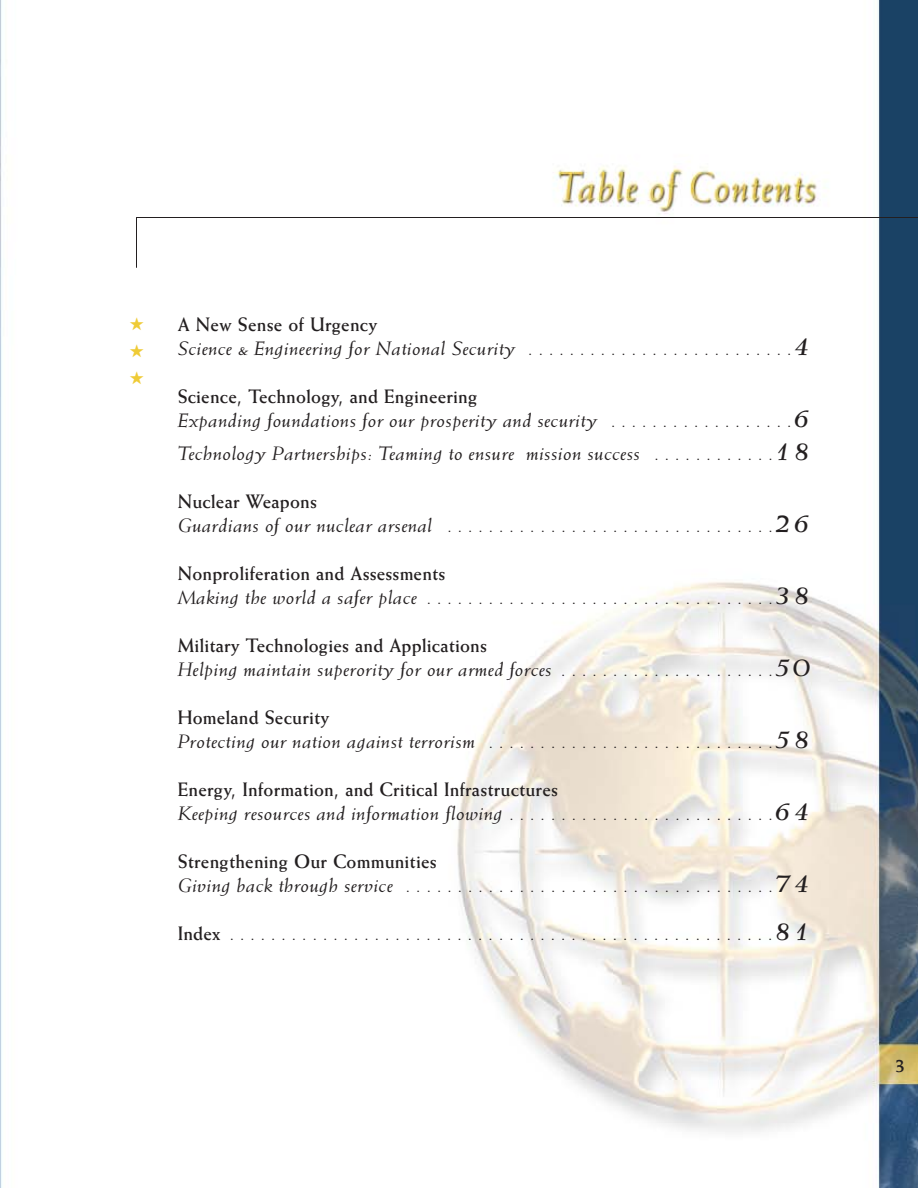
<style>
.page{position:relative;width:918px;height:1188px;background:#fff}
.page>*{position:absolute;margin:0;border:0;box-sizing:border-box;transform-origin:0 0}
.t1{font:700 21px "Weiss";color:#231f20}
.t2{font:italic 19.5px/24px "Weiss";letter-spacing:.01em;color:#231f20;scale:1.15 1}
.t3{font:18px/27px "Zapf Dingbats ITC";color:#efcb36;text-align:justify}
.s1{font-weight:700;font-style:normal}
.s2{font-size:36px}
</style>
<div class="page">
<img style="left:0;top:0;width:918px;height:1188px">
<hr style="left:136px;top:217px;width:782px;height:1px;background:#231f20">
<hr style="left:136px;top:217px;width:1px;height:51px;background:#231f20">
<p class="t3" style="left:129px;top:311px;width:16px">★ ★ ★</p>
<p class="t2" style="left:178px;top:314px;width:552px"><span class="s1">A New Sense of Urgency<br></span>Science &amp; Engineering for National Security . . . . . . . . . . . . . . . . . . . . . . . . . .<span class="s2">4</span></p>
<p class="t2" style="left:178px;top:386px;width:552px"><span class="s1">Science, Technology, and Engineering<br></span>Expanding foundations for our prosperity and security . . . . . . . . . . . . . . . . . .<span class="s2">6</span></p>
<p class="t2" style="left:178px;top:443px;width:552px">Technology Partnerships: Teaming to ensure mission success . . . . . . . . . . . .<span class="s2">18</span></p>
<p class="t2" style="left:178px;top:491px;width:552px"><span class="s1">Nuclear Weapons<br></span>Guardians of our nuclear arsenal . . . . . . . . . . . . . . . . . . . . . . . . . . . . . . . .<span class="s2">26</span></p>
<p class="t2" style="left:178px;top:563px;width:552px"><span class="s1">Nonproliferation and Assessments<br></span>Making the world a safer place . . . . . . . . . . . . . . . . . . . . . . . . . . . . . . . . . .<span class="s2">38</span></p>
<p class="t2" style="left:178px;top:635px;width:552px"><span class="s1">Military Technologies and Applications<br></span>Helping maintain superority for our armed forces . . . . . . . . . . . . . . . . . . . . .<span class="s2">50</span></p>
<p class="t2" style="left:178px;top:707px;width:552px"><span class="s1">Homeland Security<br></span>Protecting our nation against terrorism . . . . . . . . . . . . . . . . . . . . . . . . . . . .<span class="s2">58</span></p>
<p class="t2" style="left:178px;top:779px;width:552px"><span class="s1">Energy, Information, and Critical Infrastructures<br></span>Keeping resources and information flowing . . . . . . . . . . . . . . . . . . . . . . . . . .<span class="s2">64</span></p>
<p class="t2" style="left:178px;top:851px;width:552px"><span class="s1">Strengthening Our Communities<br></span>Giving back through service . . . . . . . . . . . . . . . . . . . . . . . . . . . . . . . . . . . .<span class="s2">74</span></p>
<p class="t2" style="left:178px;top:923px;width:552px"><span class="s1">Index</span> . . . . . . . . . . . . . . . . . . . . . . . . . . . . . . . . . . . . . . . . . . . . . . . . . . . . .<span class="s2">81</span></p>
<p class="t1" style="left:894px;top:1058px;width:13px">3</p>
</div>
